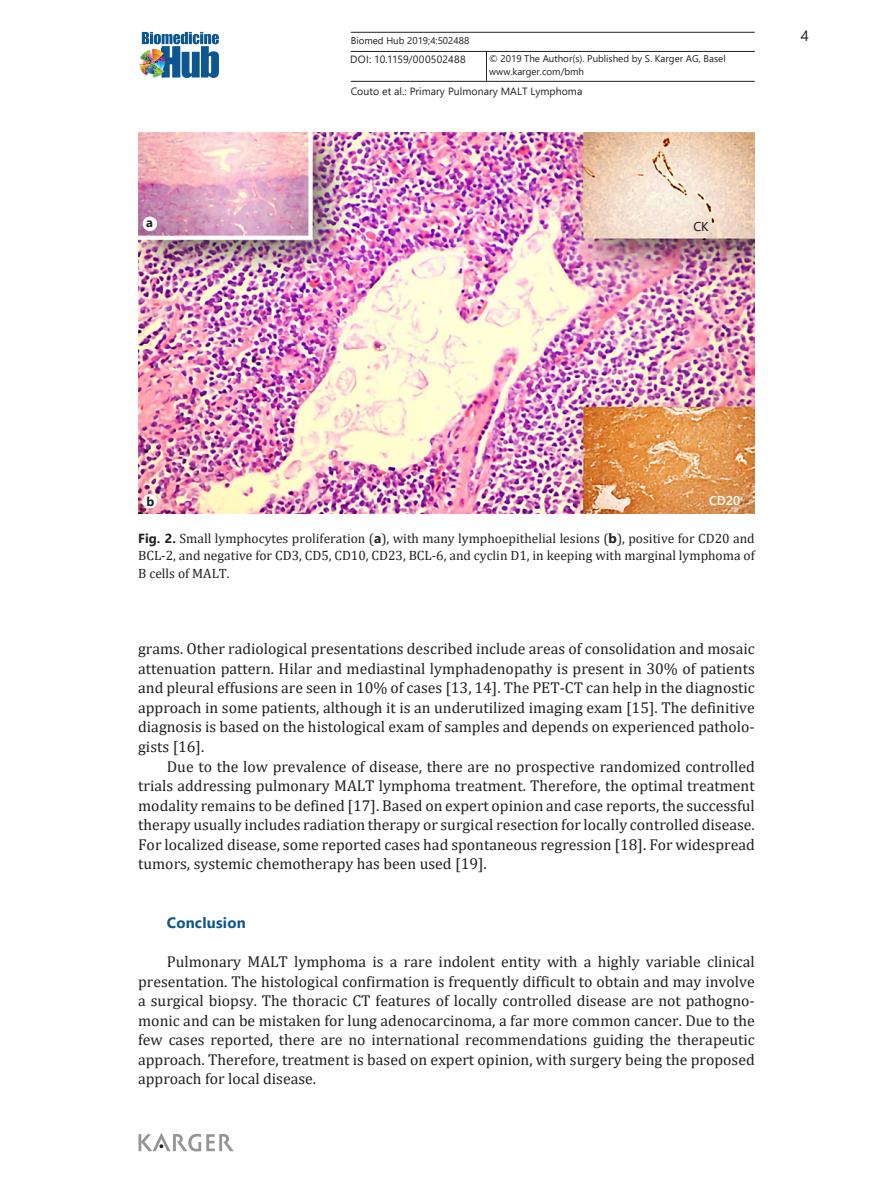
<style>
.page{position:relative;width:893px;height:1191px;background:#fff}
.page>*{position:absolute;margin:0;border:0;box-sizing:border-box;transform-origin:0 0}
.t1{font:15.75px/19.5px "Cambria";color:#231f20;text-align:justify}
.t2{font:700 15px "Segoe UI";letter-spacing:.01em;color:#0c578f}
.t3{font:15px "Segoe UI";color:#231f20}
.t4{font:13.5px/17.4px "Cambria";color:#231f20;text-align:justify}
.t5{font:600 12.75px "Segoe UI";color:#fff}
.t6{font:12.75px "Segoe UI";color:#0e0e09}
.t7{font:700 12.75px "Segoe UI";color:#231f20}
.t8{font:10.5px "Segoe UI";letter-spacing:.005em;color:#231f20}
.t9{font:9.75px "Segoe UI";color:#231f20}
.s1{font-family:"Segoe UI";font-weight:700;font-size:13.2px}
.s2{font-family:"Segoe UI";font-weight:700}
</style>
<div class="page">
<img style="left:139px;top:32px;width:80px;height:46px">
<hr style="left:351px;top:51px;width:404px;height:1px;background:#231f20">
<hr style="left:351px;top:81px;width:404px;height:1px;background:#231f20">
<hr style="left:351px;top:32px;width:404px;height:1px;background:#231f20">
<svg style="left:139px;top:1133px;width:95px;height:18px"></svg>
<hr style="left:486px;top:51px;width:1px;height:30px;background:#231f20">
<img style="left:138px;top:133px;width:617px;height:380px">
<div style="left:143px;top:217px;width:14px;height:14px;background:#fff;border-radius:50%"></div>
<div style="left:143px;top:494px;width:14px;height:14px;background:#fff;border-radius:50%"></div>
<p class="t9" style="left:351px;top:31px;width:120px">Biomed Hub 2019;4:502488</p>
<p class="t3" style="left:801px;top:22px;width:10px">4</p>
<p class="t8" style="left:350px;top:49px;width:117px">DOI: 10.1159/000502488</p>
<p class="t9" style="left:489px;top:50px;width:238px">© 2019 The Author(s). Published by S. Karger AG, Basel</p>
<p class="t9" style="left:489px;top:62px;width:96px">www.karger.com/bmh</p>
<p class="t7" style="left:146px;top:210px;width:8px">a</p>
<p class="t8" style="left:351px;top:81px;width:233px">Couto et al.: Primary Pulmonary MALT Lymphoma</p>
<p class="t6" style="left:693px;top:214px;width:17px">CK</p>
<p class="t7" style="left:146px;top:489px;width:9px">b</p>
<p class="t4" style="left:138px;top:529px;width:618px"><span class="s1">Fig. 2.</span> Small lymphocytes proliferation (<span class="s2">a</span>), with many lymphoepithelial lesions (<span class="s2">b</span>), positive for CD20 and BCL-2, and negative for CD3, CD5, CD10, CD23, BCL-6, and cyclin D1, in keeping with marginal lymphoma of B cells of MALT.</p>
<p class="t5" style="left:709px;top:489px;width:33px">CD20</p>
<p class="t1" style="left:138px;top:639px;width:618px">grams. Other radiological presentations described include areas of consolidation and mosaic attenuation pattern. Hilar and mediastinal lymphadenopathy is present in 30% of patients and pleural effusions are seen in 10% of cases [13, 14]. The PET-CT can help in the diagnostic approach in some patients, although it is an underutilized imaging exam [15]. The definitive diagnosis is based on the histological exam of samples and depends on experienced patholo&shy;gists [16].</p>
<p class="t1" style="left:138px;top:756px;width:618px;text-indent:29px">Due to the low prevalence of disease, there are no prospective randomized controlled trials addressing pulmonary MALT lymphoma treatment. Therefore, the optimal treatment modality remains to be defined [17]. Based on expert opinion and case reports, the successful therapy usually includes radiation therapy or surgical resection for locally controlled disease.<br>For localized disease, some reported cases had spontaneous regression [18]. For widespread tumors, systemic chemotherapy has been used [19].</p>
<p class="t2" style="left:167px;top:908px;width:80px">Conclusion</p>
<p class="t1" style="left:138px;top:951px;width:618px;text-indent:29px">Pulmonary MALT lymphoma is a rare indolent entity with a highly variable clinical presentation. The histological confirmation is frequently difficult to obtain and may involve a surgical biopsy. The thoracic CT features of locally controlled disease are not pathogno&shy;monic and can be mistaken for lung adenocarcinoma, a far more common cancer. Due to the few cases reported, there are no international recommendations guiding the therapeutic approach. Therefore, treatment is based on expert opinion, with surgery being the proposed approach for local disease.</p>
</div>
